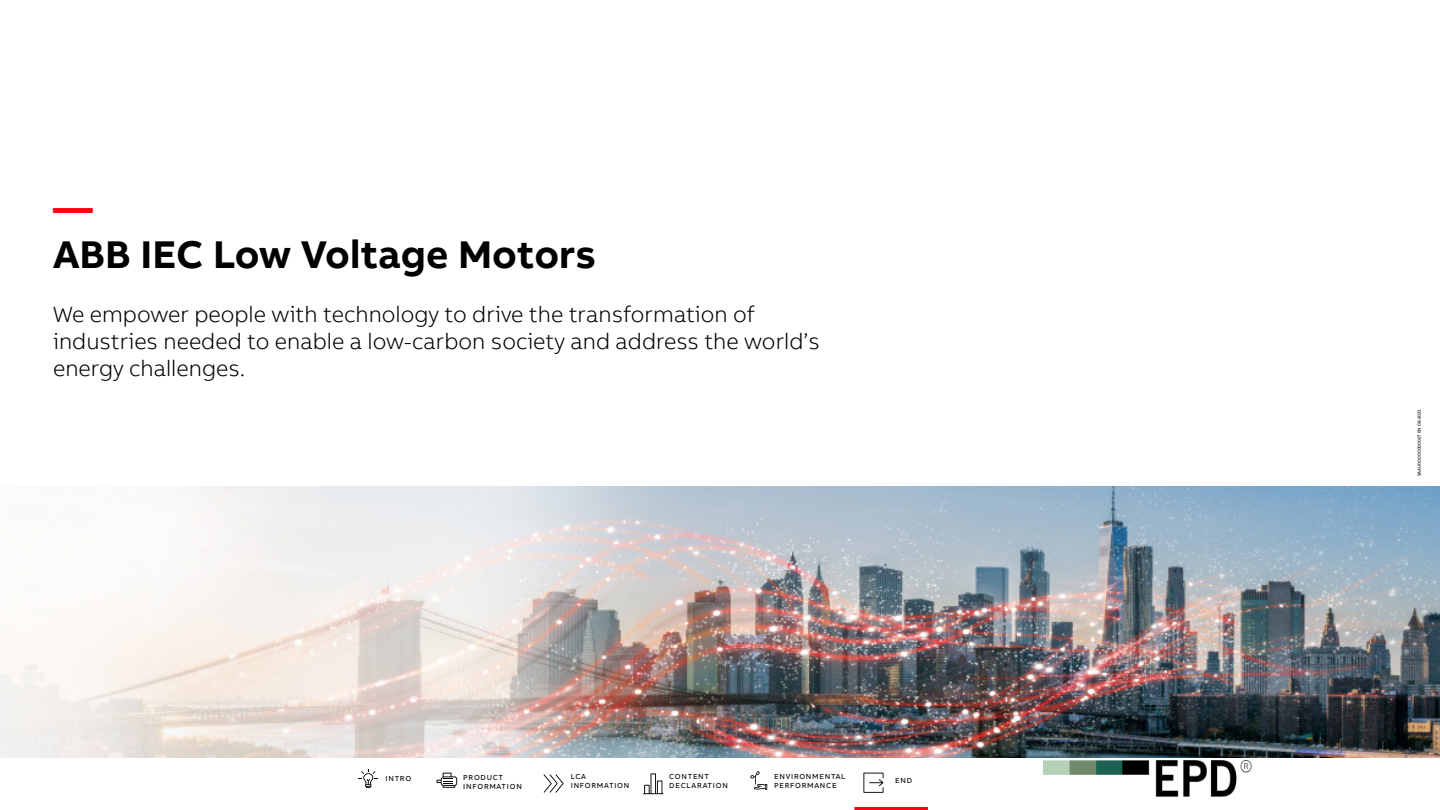
<style>
.page{position:relative;width:1440px;height:810px;background:#fff}
.page>*{position:absolute;margin:0;border:0;box-sizing:border-box;transform-origin:0 0}
.t1{font:700 39.75px "AB Bvoice Office";color:#000}
.t2{font:700 39.75px "AB Bvoice Office";color:#ff000f}
.t3{font:300 22.5px/27px "AB Bvoice";color:#000}
.t4{font:7.5px/9px "AB Bvoice Office";letter-spacing:.1em;color:#000}
.t5{font:4.5px "AB Bvoice Office";color:#000}
</style>
<div class="page">
<hr style="left:854px;top:807px;width:74px;height:3px;background:#ff000f">
<svg style="left:359px;top:769px;width:19px;height:19px"></svg>
<svg style="left:437px;top:773px;width:20px;height:15px"></svg>
<svg style="left:543px;top:774px;width:21px;height:19px"></svg>
<svg style="left:643px;top:773px;width:20px;height:21px"></svg>
<svg style="left:750px;top:771px;width:17px;height:19px"></svg>
<svg style="left:863px;top:773px;width:21px;height:20px"></svg>
<img style="left:0;top:487px;width:1440px;height:271px">
<img style="left:1044px;top:761px;width:208px;height:36px">
<h1 class="t2" style="left:53px;top:182px;width:41px">—</h1>
<h1 class="t1" style="left:53px;top:230px;width:545px">ABB IEC Low Voltage Motors</h1>
<p class="t3" style="left:53px;top:301px;width:768px">We empower people with technology to drive the transformation of industries needed to enable a low-carbon society and address the world’s energy challenges.</p>
<p class="t4" style="left:669px;top:772px;width:60px">CONTENT<br>DECLARATION</p>
<p class="t4" style="left:774px;top:772px;width:73px">ENVIRONMENTAL<br>PERFORMANCE</p>
<p class="t4" style="left:386px;top:774px;width:27px">INTRO</p>
<p class="t4" style="left:571px;top:772px;width:60px">LCA<br>INFORMATION</p>
<p class="t4" style="left:895px;top:776px;width:18px">END</p>
<p class="t4" style="left:463px;top:773px;width:60px">PRODUCT<br>INFORMATION</p>
<p class="t5" style="left:1416px;top:476px;width:69px;rotate:-90deg">9AAU00000000027 EN 08-2023</p>
</div>
